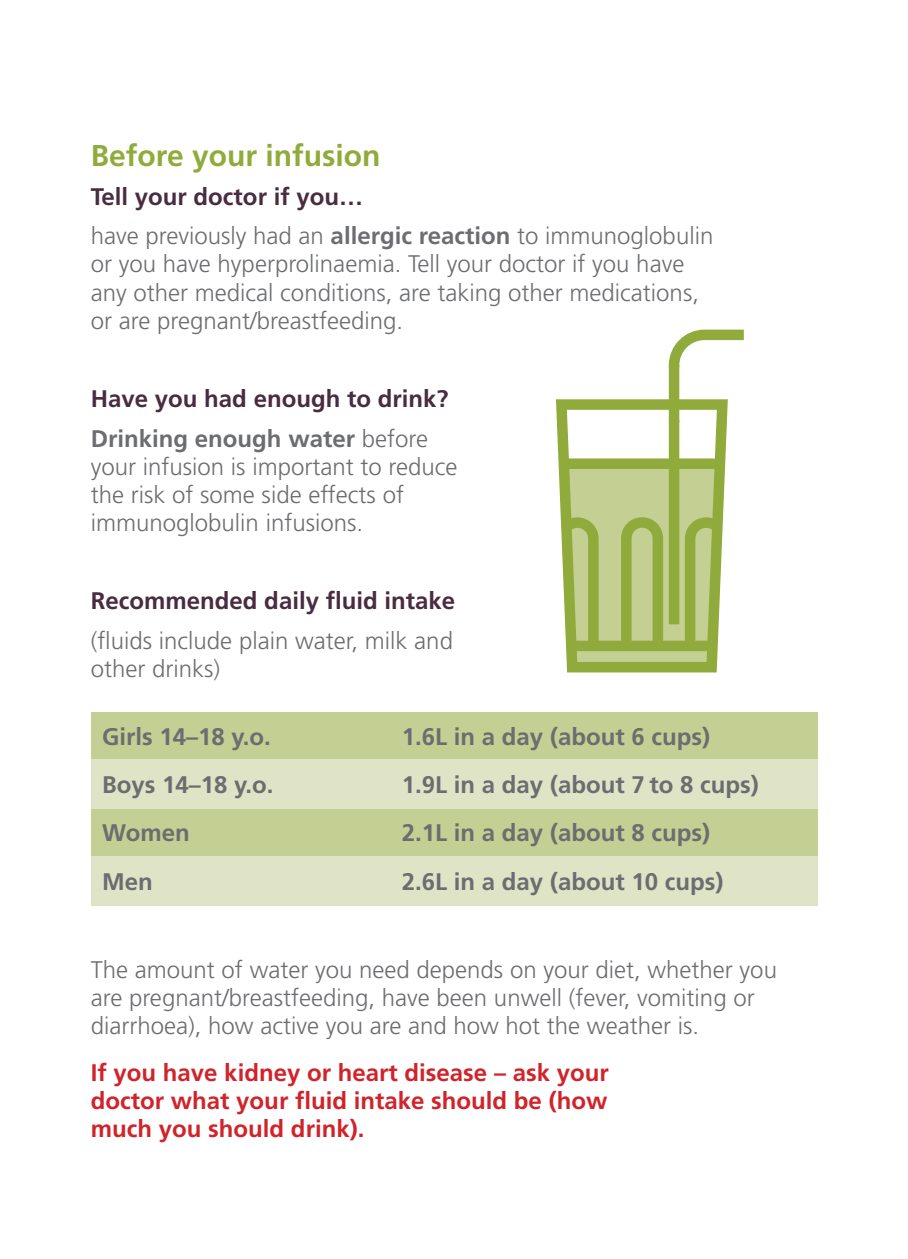
<style>
.page{position:relative;width:908px;height:1259px;background:#fff}
.page>*{position:absolute;margin:0;border:0;box-sizing:border-box;transform-origin:0 0}
.Headings{font:700 30px "Frutiger LT Std";color:#90ab3b}
.t1{font:300 24px/28px "Frutiger LT Std";color:#6c6d70}
.t2{font:700 24px "Frutiger LT Std";color:#6c6d70}
.Bold_RED_Para{font:700 24px/28px "Frutiger LT Std";color:#d1232a;text-align:justify}
.Subheads{font:700 24px "Frutiger LT Std";color:#4a2c40}
.s1{font-weight:700}
</style>
<div class="page">
<svg style="left:668px;top:330px;width:75px;height:35px"></svg>
<svg style="left:556px;top:365px;width:171px;height:307px"></svg>
<div style="left:91px;top:712px;width:725px;height:49px;background:#c3cf93"></div>
<div style="left:91px;top:759px;width:725px;height:50px;background:#dee4c5"></div>
<div style="left:91px;top:809px;width:725px;height:49px;background:#c3cf93"></div>
<div style="left:91px;top:856px;width:725px;height:50px;background:#dee4c5"></div>
<p class="Headings" style="left:91px;top:138px;width:291px">Before your infusion</p>
<p class="Subheads" style="left:91px;top:183px;width:274px">Tell your doctor if you…</p>
<p class="t1" style="left:91px;top:222px;width:623px">have previously had an <span class="s1">allergic reaction</span> to immunoglobulin or you have hyperprolinaemia. Tell your doctor if you have any other medical conditions, are taking other medications, or are pregnant/breastfeeding.</p>
<p class="Subheads" style="left:91px;top:385px;width:359px">Have you had enough to drink?</p>
<p class="t1" style="left:91px;top:424px;width:368px"><span class="s1">Drinking enough water</span> before your infusion is important to reduce the risk of some side effects of immunoglobulin infusions.</p>
<p class="Subheads" style="left:91px;top:587px;width:366px">Recommended daily fluid intake</p>
<p class="t1" style="left:91px;top:627px;width:363px">(fluids include plain water, milk and other drinks)</p>
<p class="t2" style="left:102px;top:722px;width:170px">Girls 14–18 y.o.</p>
<p class="t2" style="left:401px;top:722px;width:310px">1.6L in a day (about 6 cups)</p>
<p class="t2" style="left:102px;top:771px;width:173px">Boys 14–18 y.o.</p>
<p class="t2" style="left:401px;top:771px;width:358px">1.9L in a day (about 7 to 8 cups)</p>
<p class="t2" style="left:102px;top:818px;width:89px">Women</p>
<p class="t2" style="left:401px;top:818px;width:310px">2.1L in a day (about 8 cups)</p>
<p class="t2" style="left:102px;top:867px;width:52px">Men</p>
<p class="t2" style="left:401px;top:867px;width:323px">2.6L in a day (about 10 cups)</p>
<p class="t1" style="left:91px;top:956px;width:687px">The amount of water you need depends on your diet, whether you are pregnant/breastfeeding, have been unwell (fever, vomiting or diarrhoea), how active you are and how hot the weather is.</p>
<p class="Bold_RED_Para" style="left:91px;top:1059px;width:519px">If you have kidney or heart disease – ask your doctor what your fluid intake should be (how much you should drink).</p>
</div>
